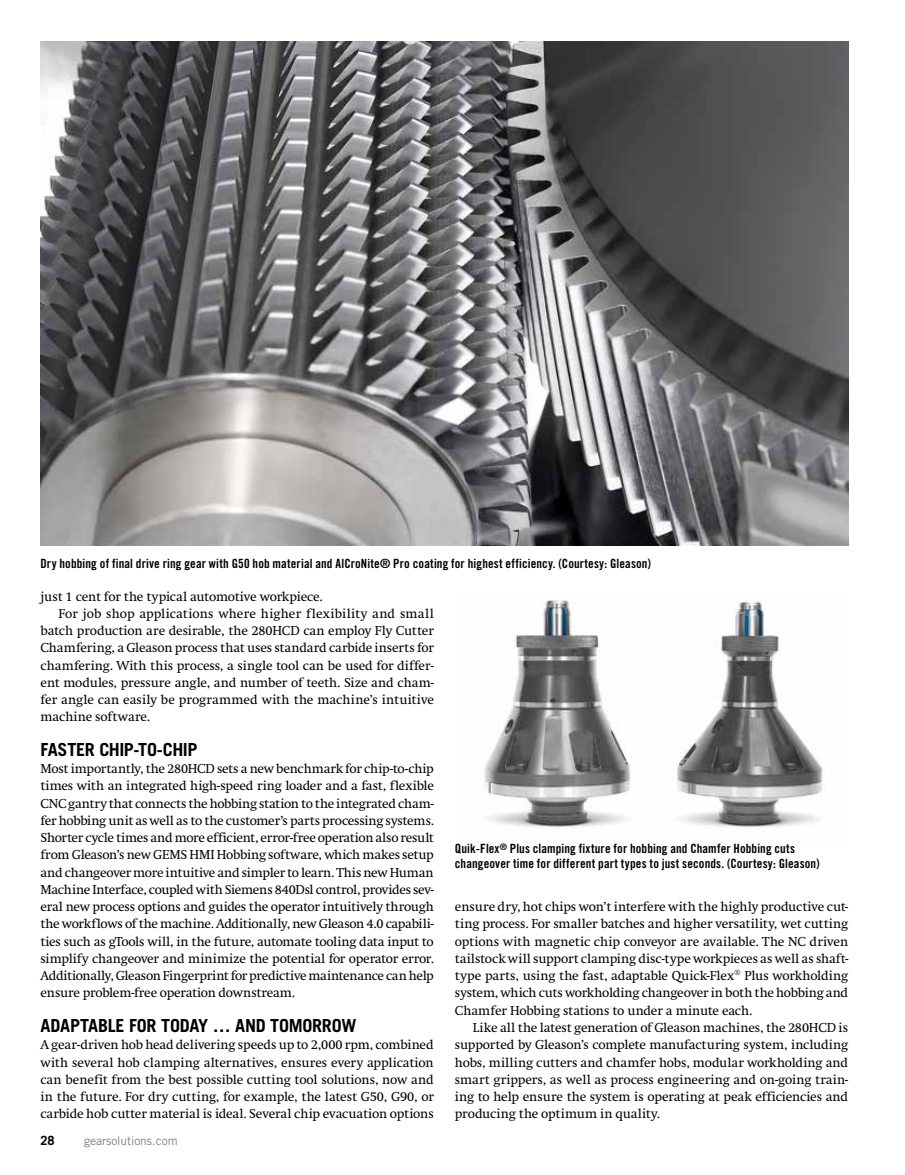
<style>
.page{position:relative;width:905px;height:1175px;background:#fff}
.page>*{position:absolute;margin:0;border:0;box-sizing:border-box;transform-origin:0 0}
.t1{font:700 18px "Trade Gothic LT Std";letter-spacing:-.015em;color:#000}
.t2{font:13.5px/17.2px "Swift";letter-spacing:-.01em;color:#000;text-align:justify}
.t3{font:12.75px/15px "Trade Gothic LT Std Bd Cn 20";letter-spacing:.01em;color:#000}
.t4{font:700 12.75px "Trade Gothic LT Std";color:#000}
.t5{font:12px "Trade Gothic LT Std";letter-spacing:-.005em;color:#808285}
</style>
<div class="page">
<img style="left:40px;top:42px;width:808px;height:503px">
<img style="left:484px;top:600px;width:341px;height:227px">
<p class="t3" style="left:40px;top:555px;width:612px">Dry hobbing of final drive ring gear with G50 hob material and AlCroNite® Pro coating for highest efficiency. (Courtesy: Gleason)</p>
<p class="t2" style="left:40px;top:588px;width:284px">just 1 cent for the typical automotive workpiece.</p>
<p class="t2" style="left:58px;top:605px;width:377px">For job shop applications where higher flexibility and small</p>
<p class="t2" style="left:40px;top:622px;width:395px">batch production are desirable, the 280HCD can employ Fly Cutter</p>
<p class="t2" style="left:40px;top:639px;width:395px">Chamfering, a Gleason process that uses standard carbide inserts for</p>
<p class="t2" style="left:40px;top:657px;width:395px">chamfering. With this process, a single tool can be used for differ-</p>
<p class="t2" style="left:40px;top:674px;width:395px">ent modules, pressure angle, and number of teeth. Size and cham-</p>
<p class="t2" style="left:40px;top:691px;width:395px">fer angle can easily be programmed with the machine’s intuitive</p>
<p class="t2" style="left:40px;top:708px;width:111px">machine software.</p>
<h1 class="t1" style="left:40px;top:738px;width:158px">FASTER CHIP-TO-CHIP</h1>
<p class="t2" style="left:40px;top:760px;width:395px">Most importantly, the 280HCD sets a new benchmark for chip-to-chip times with an integrated high-speed ring loader and a fast, flexible CNC gantry that connects the hobbing station to the integrated cham&shy;fer hobbing unit as well as to the customer’s parts processing systems.<br>Shorter cycle times and more efficient, error-free operation also result from Gleason’s new GEMS HMI Hobbing software, which makes setup and changeover more intuitive and simpler to learn. This new Human Machine Interface, coupled with Siemens 840Dsl control, provides sev&shy;eral new process options and guides the operator intuitively through the workflows of the machine. Additionally, new Gleason 4.0 capabili&shy;ties such as gTools will, in the future, automate tooling data input to simplify changeover and minimize the potential for operator error.<br>Additionally, Gleason Fingerprint for predictive maintenance can help ensure problem-free operation downstream.</p>
<h1 class="t1" style="left:40px;top:1014px;width:317px">ADAPTABLE FOR TODAY … AND TOMORROW</h1>
<p class="t2" style="left:40px;top:1036px;width:395px">A gear-driven hob head delivering speeds up to 2,000 rpm, combined with several hob clamping alternatives, ensures every application can benefit from the best possible cutting tool solutions, now and in the future. For dry cutting, for example, the latest G50, G90, or carbide hob cutter material is ideal. Several chip evacuation options</p>
<p class="t4" style="left:40px;top:1132px;width:16px">28</p>
<p class="t5" style="left:84px;top:1133px;width:95px">gearsolutions.com</p>
<p class="t3" style="left:455px;top:840px;width:366px">Quik-Flex<sup>®</sup> Plus clamping fixture for hobbing and Chamfer Hobbing cuts changeover time for different part types to just seconds. (Courtesy: Gleason)</p>
<p class="t2" style="left:455px;top:898px;width:395px">ensure dry, hot chips won’t interfere with the highly productive cut&shy;ting process. For smaller batches and higher versatility, wet cutting options with magnetic chip conveyor are available. The NC driven tailstock will support clamping disc-type workpieces as well as shaft&shy;type parts, using the fast, adaptable Quick-Flex® Plus workholding system, which cuts workholding changeover in both the hobbing and Chamfer Hobbing stations to under a minute each.</p>
<p class="t2" style="left:455px;top:1019px;width:395px;text-indent:18px">Like all the latest generation of Gleason machines, the 280HCD is supported by Gleason’s complete manufacturing system, including hobs, milling cutters and chamfer hobs, modular workholding and smart grippers, as well as process engineering and on-going train&shy;ing to help ensure the system is operating at peak efficiencies and producing the optimum in quality.</p>
</div>
